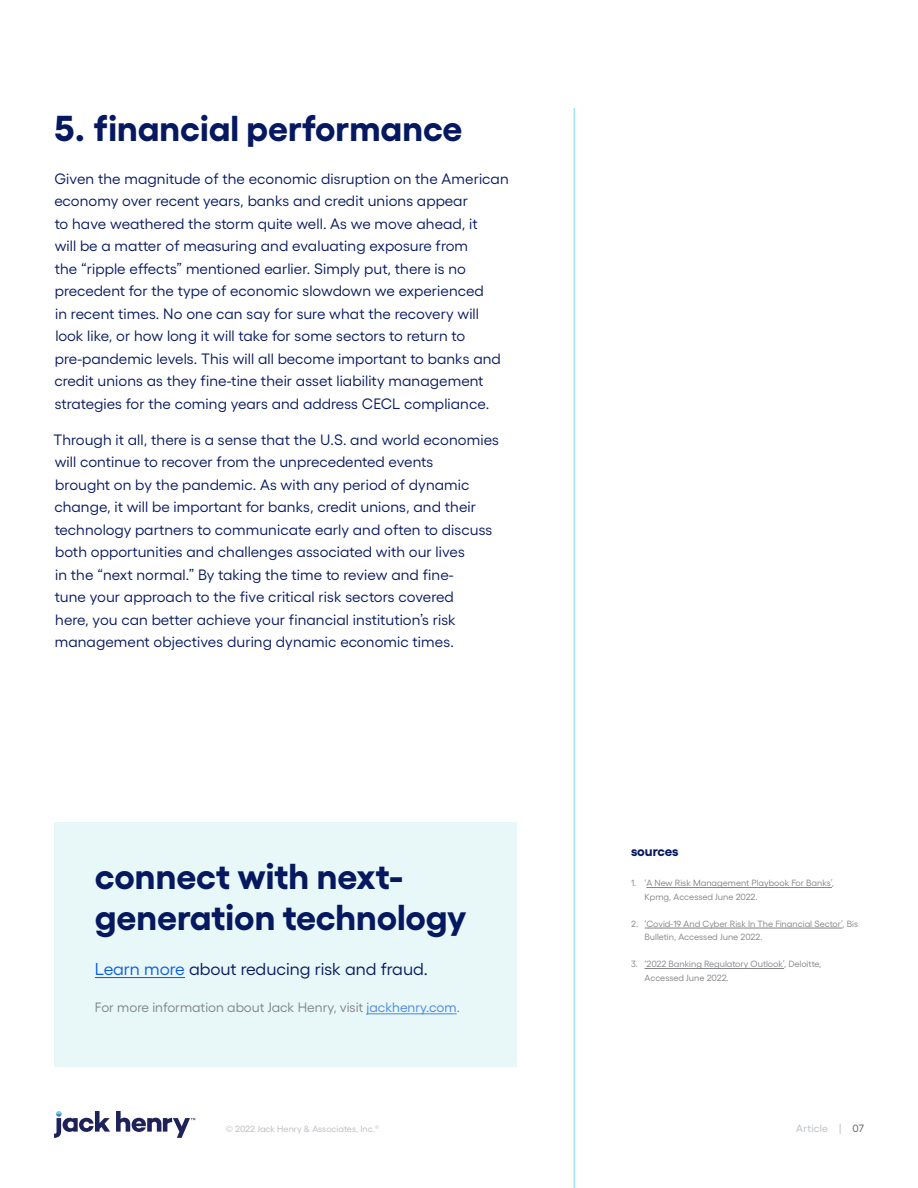
<style>
.page{position:relative;width:918px;height:1188px;background:#fff}
.page>*{position:absolute;margin:0;border:0;box-sizing:border-box;transform-origin:0 0}
.CTA_Heading{font:700 36px/40.5px "Gellix";color:#06185f}
.CTA_Content{font:17.25px "Gellix";color:#06185f}
.Body_Text{font:15px/22.5px "Gellix";letter-spacing:.005em;color:#06185f}
.CTA_Boilerplate{font:13.5px "Gellix";color:#818386}
.Sources_Heading{font:700 13.5px "Gellix";letter-spacing:-.005em;color:#06185f}
.t1{font:10.5px "Gellix";letter-spacing:.025em;color:#b6bbc0}
.t2{font:9px/13.5px "Gellix";color:#818386}
.t3{font:9px "Gellix";color:#b6bbc0}
.t4{font:5.25px "Gellix";color:#b6bbc0}
.s1{color:#085ce5}
.s2{color:#4685ec}
.s3{color:#575a5d}
</style>
<div class="page">
<hr style="left:574px;top:108px;width:1px;height:1080px;background:#76dcfd">
<svg style="left:54px;top:1111px;width:141px;height:27px"></svg>
<div style="left:54px;top:822px;width:463px;height:244px;background:#e8f7f7"></div>
<hr style="left:95px;top:977px;width:90px;height:1px;background:#085ce5">
<hr style="left:367px;top:1013px;width:90px;height:1px;background:#4685ec">
<hr style="left:646px;top:887px;width:186px;height:1px;background:#818386">
<hr style="left:645px;top:928px;width:198px;height:1px;background:#818386">
<hr style="left:645px;top:968px;width:139px;height:1px;background:#818386">
<p class="CTA_Heading" style="left:55px;top:104px;width:409px">5. financial performance</p>
<p class="Body_Text" style="left:54px;top:166px;width:456px">Given the magnitude of the economic disruption on the American economy over recent years, banks and credit unions appear<br>to have weathered the storm quite well. As we move ahead, it<br>will be a matter of measuring and evaluating exposure from<br>the “ripple effects” mentioned earlier. Simply put, there is no precedent for the type of economic slowdown we experienced<br>in recent times. No one can say for sure what the recovery will look like, or how long it will take for some sectors to return to pre-pandemic levels. This will all become important to banks and credit unions as they fine-tine their asset liability management strategies for the coming years and address CECL compliance.</p>
<p class="Body_Text" style="left:53px;top:427px;width:447px">Through it all, there is a sense that the U.S. and world economies will continue to recover from the unprecedented events<br>brought on by the pandemic. As with any period of dynamic change, it will be important for banks, credit unions, and their technology partners to communicate early and often to discuss both opportunities and challenges associated with our lives<br>in the “next normal.” By taking the time to review and fine-<br>tune your approach to the five critical risk sectors covered<br>here, you can better achieve your financial institution’s risk management objectives during dynamic economic times.</p>
<p class="CTA_Heading" style="left:95px;top:852px;width:373px">connect with next&shy;generation technology</p>
<p class="CTA_Content" style="left:95px;top:956px;width:334px"><span class="s1">Learn more</span> about reducing risk and fraud.</p>
<p class="CTA_Boilerplate" style="left:95px;top:997px;width:366px">For more information about Jack Henry, visit <span class="s2">jackhenry.com</span>.</p>
<p class="Sources_Heading" style="left:631px;top:841px;width:49px">sources</p>
<p class="t2" style="left:645px;top:876px;width:191px;text-indent:-14px">1. ‘A New Risk Management Playbook For Banks’,<br>Kpmg, Accessed June 2022.</p>
<p class="t2" style="left:645px;top:916px;width:215px;text-indent:-14px">2. ‘Covid-19 And Cyber Risk In The Financial Sector’, Bis<br>Bulletin, Accessed June 2022.</p>
<p class="t2" style="left:645px;top:957px;width:178px;text-indent:-14px">3. ‘2022 Banking Regulatory Outlook’, Deloitte,<br>Accessed June 2022.</p>
<p class="t3" style="left:226px;top:1122px;width:151px">© 2022 Jack Henry &amp; Associates, Inc.</p>
<p class="t1" style="left:796px;top:1120px;width:69px">Article | <span class="s3">07</span></p>
<p class="t4" style="left:375px;top:1123px;width:6px">®</p>
</div>
